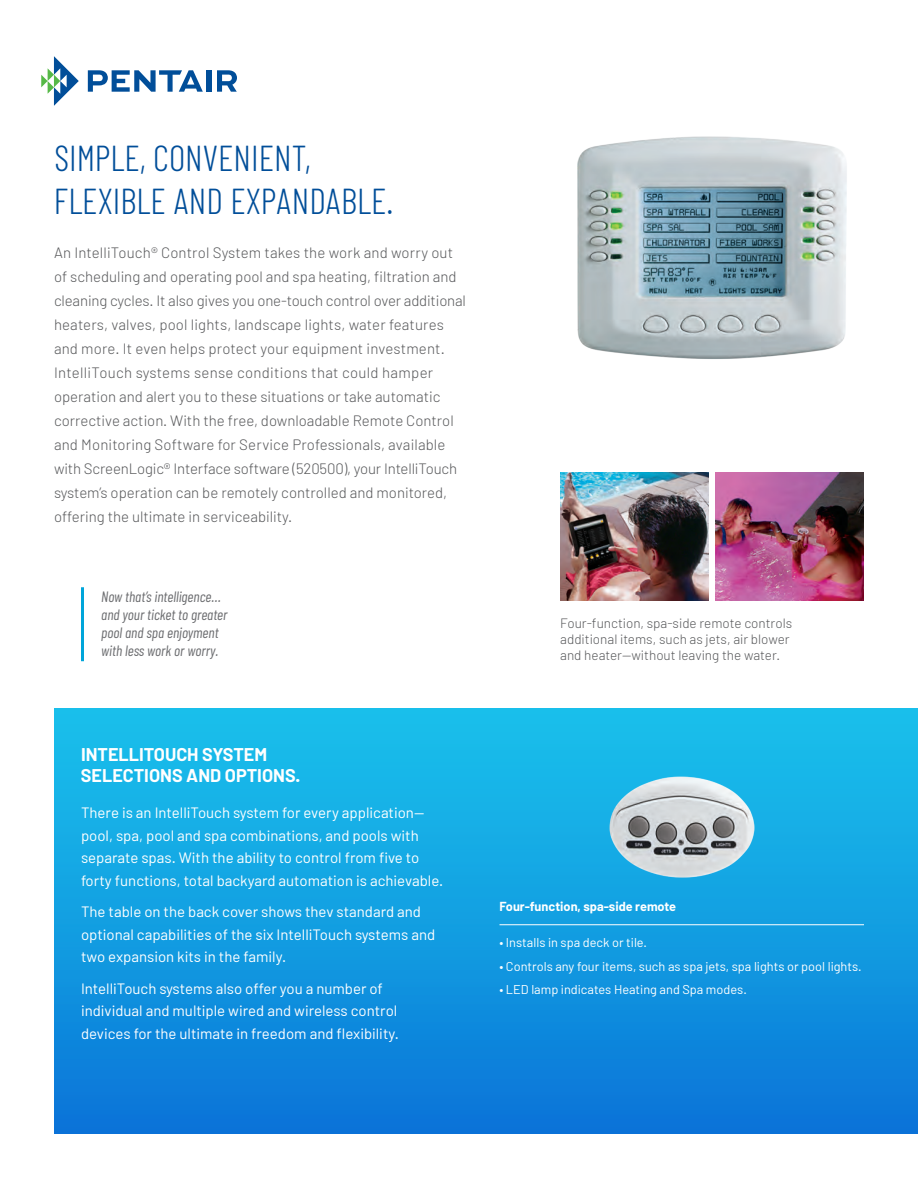
<style>
.page{position:relative;width:918px;height:1188px;background:#fff}
.page>*{position:absolute;margin:0;border:0;box-sizing:border-box;transform-origin:0 0}
.t1{font:300 36px/43.2px "Barlow Condensed";color:#014e99}
.Sub-Headline_2{font:700 18px/21.6px "Barlow";color:#fff}
.t2{font:300 15px/24px "Barlow";color:#57585a}
.Body_Copy{font:15px/22.5px "Barlow";color:#fff}
.Body_Copy-2{font:italic 15px/18px "Barlow Condensed";color:#6c6d70}
.t3{font:300 13.5px/16.2px "Barlow";color:#57585a}
.t4{font:12.75px "Barlow";color:#fff}
.t5{font:700 12.75px "Barlow";color:#fff}
</style>
<div class="page">
<div style="left:54px;top:709px;width:864px;height:425px;background:linear-gradient(to bottom,#1ac4eb,#0a75d8)"></div>
<img style="left:577px;top:136px;width:270px;height:223px">
<img style="left:609px;top:776px;width:145px;height:102px">
<hr style="left:81px;top:587px;width:3px;height:74px;background:#00a5da">
<img style="left:716px;top:472px;width:148px;height:129px">
<img style="left:560px;top:472px;width:149px;height:129px">
<hr style="left:500px;top:924px;width:364px;height:1px;background:#fff">
<svg style="left:41px;top:56px;width:38px;height:50px"></svg>
<svg style="left:88px;top:70px;width:115px;height:22px"></svg>
<div style="left:206px;top:70px;width:5px;height:22px;background:#014e99"></div>
<svg style="left:217px;top:70px;width:20px;height:22px"></svg>
<p class="t1" style="left:54px;top:136px;width:341px">SIMPLE, CONVENIENT,<br>FLEXIBLE AND EXPANDABLE.</p>
<p class="t2" style="left:54px;top:241px;width:414px">An IntelliTouch® Control System takes the work and worry out of scheduling and operating pool and spa heating, filtration and cleaning cycles. It also gives you one-touch control over additional heaters, valves, pool lights, landscape lights, water features and more. It even helps protect your equipment investment.<br>IntelliTouch systems sense conditions that could hamper operation and alert you to these situations or take automatic corrective action. With the free, downloadable Remote Control and Monitoring Software for Service Professionals, available with ScreenLogic® Interface software (520500), your IntelliTouch system’s operation can be remotely controlled and monitored, offering the ultimate in serviceability.</p>
<p class="Body_Copy-2" style="left:101px;top:587px;width:128px">Now that’s intelligence… and your ticket to greater pool and spa enjoyment with less work or worry.</p>
<p class="Sub-Headline_2" style="left:81px;top:743px;width:221px">INTELLITOUCH SYSTEM<br>SELECTIONS AND OPTIONS.</p>
<p class="Body_Copy" style="left:81px;top:801px;width:364px">There is an IntelliTouch system for every application— pool, spa, pool and spa combinations, and pools with separate spas. With the ability to control from five to forty functions, total backyard automation is achievable.</p>
<p class="Body_Copy" style="left:81px;top:900px;width:356px">The table on the back cover shows thev standard and optional capabilities of the six IntelliTouch systems and two expansion kits in the family.</p>
<p class="Body_Copy" style="left:81px;top:977px;width:319px">IntelliTouch systems also offer you a number of individual and multiple wired and wireless control devices for the ultimate in freedom and flexibility.</p>
<p class="t3" style="left:560px;top:614px;width:233px">Four-function, spa-side remote controls additional items, such as jets, air blower and heater—without leaving the water.</p>
<p class="t5" style="left:500px;top:898px;width:178px">Four-function, spa-side remote</p>
<p class="t4" style="left:500px;top:935px;width:149px">• Installs in spa deck or tile.</p>
<p class="t4" style="left:500px;top:958px;width:364px">• Controls any four items, such as spa jets, spa lights or pool lights.</p>
<p class="t4" style="left:500px;top:981px;width:249px">• LED lamp indicates Heating and Spa modes.</p>
</div>
